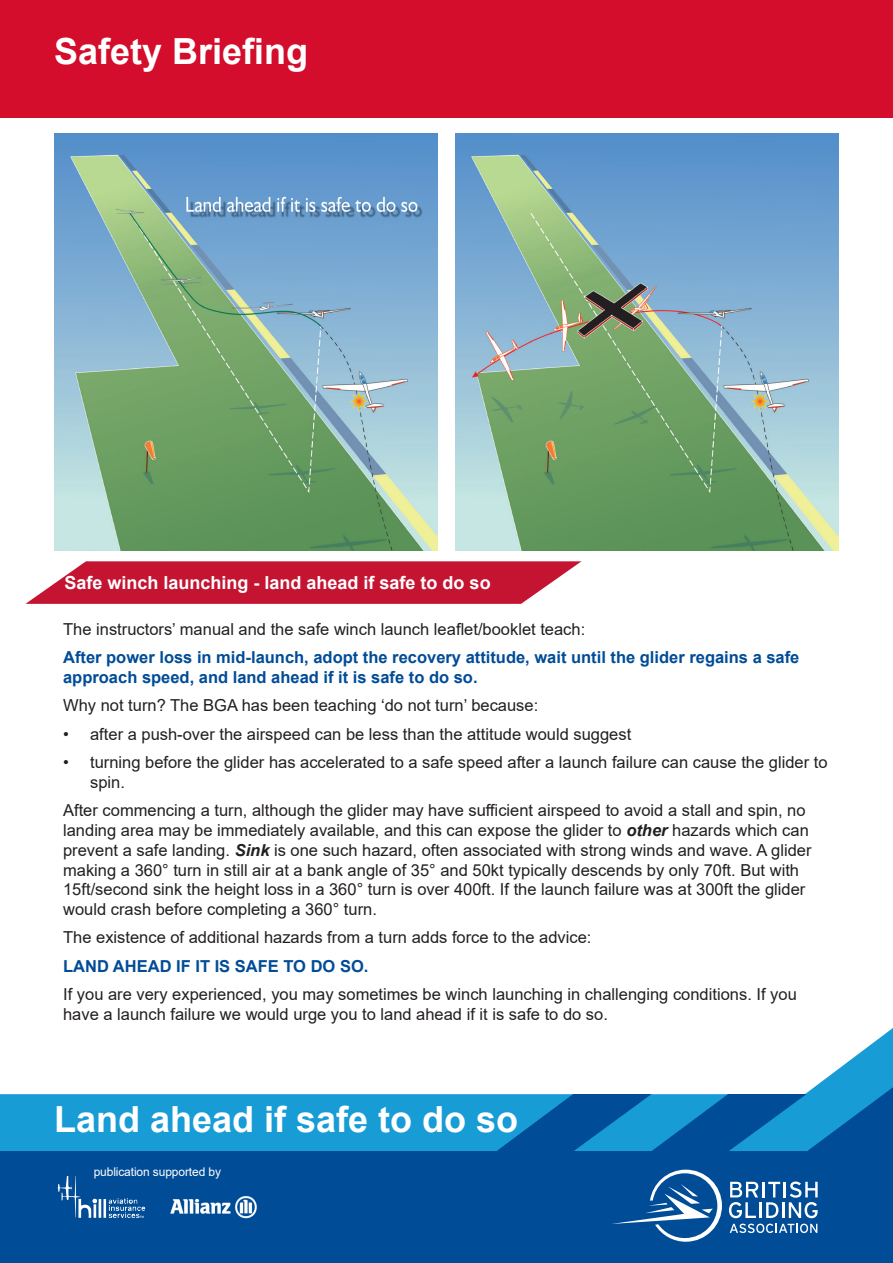
<style>
.page{position:relative;width:893px;height:1263px;background:#fff}
.page>*{position:absolute;margin:0;border:0;box-sizing:border-box;transform-origin:0 0}
.t1{font:700 36px "Arial";color:#fff}
.t2{font:700 18px "Arial";color:#fff}
.t3{font:16.5px/19.8px "Arial";color:#231f20}
.t4{font:700 16.5px/19.8px "Arial";color:#004c97}
.t5{font:12px "Arial";letter-spacing:-.01em;color:#fff}
.s1{font-weight:700;font-style:italic}
</style>
<div class="page">
<svg style="left:814px;top:1028px;width:79px;height:59px"></svg>
<svg style="left:0;top:1087px;width:893px;height:176px;background:#116aad"></svg>
<svg style="left:611px;top:1170px;width:111px;height:72px;background:#2c6ba9"></svg>
<svg style="left:729px;top:1181px;width:89px;height:52px"></svg>
<div style="left:0;top:0;width:893px;height:118px;background:#d30d2b"></div>
<svg style="left:26px;top:561px;width:555px;height:43px;background:#cb2f49"></svg>
<img style="left:57px;top:1176px;width:71px;height:42px">
<img style="left:158px;top:1186px;width:112px;height:42px">
<img style="left:54px;top:134px;width:383px;height:416px">
<img style="left:455px;top:134px;width:384px;height:416px">
<p class="t1" style="left:54px;top:26px;width:256px">Safety Briefing</p>
<p class="t2" style="left:65px;top:570px;width:428px">Safe winch launching - land ahead if safe to do so</p>
<p class="t3" style="left:63px;top:619px;width:524px">The instructors’ manual and the safe winch launch leaflet/booklet teach:</p>
<p class="t4" style="left:63px;top:648px;width:738px">After power loss in mid-launch, adopt the recovery attitude, wait until the glider regains a safe approach speed, and land ahead if it is safe to do so.</p>
<p class="t3" style="left:63px;top:696px;width:477px">Why not turn? The BGA has been teaching ‘do not turn’ because:</p>
<p class="t3" style="left:63px;top:724px;width:570px">• after a push-over the airspeed can be less than the attitude would suggest</p>
<p class="t3" style="left:90px;top:752px;width:739px;text-indent:-27px">• turning before the glider has accelerated to a safe speed after a launch failure can cause the glider to spin.</p>
<p class="t3" style="left:63px;top:800px;width:750px">After commencing a turn, although the glider may have sufficient airspeed to avoid a stall and spin, no landing area may be immediately available, and this can expose the glider to <span class="s1">other</span> hazards which can prevent a safe landing. <span class="s1">Sink</span> is one such hazard, often associated with strong winds and wave. A glider making a 360° turn in still air at a bank angle of 35° and 50kt typically descends by only 70ft. But with 15ft/second sink the height loss in a 360° turn is over 400ft. If the launch failure was at 300ft the glider would crash before completing a 360° turn.</p>
<p class="t3" style="left:63px;top:928px;width:530px">The existence of additional hazards from a turn adds force to the advice:</p>
<p class="t4" style="left:63px;top:956px;width:307px">LAND AHEAD IF IT IS SAFE TO DO SO.</p>
<p class="t3" style="left:63px;top:984px;width:735px">If you are very experienced, you may sometimes be winch launching in challenging conditions. If you have a launch failure we would urge you to land ahead if it is safe to do so.</p>
<p class="t1" style="left:54px;top:1094px;width:466px">Land ahead if safe to do so</p>
<p class="t5" style="left:94px;top:1163px;width:129px">publication supported by</p>
</div>
